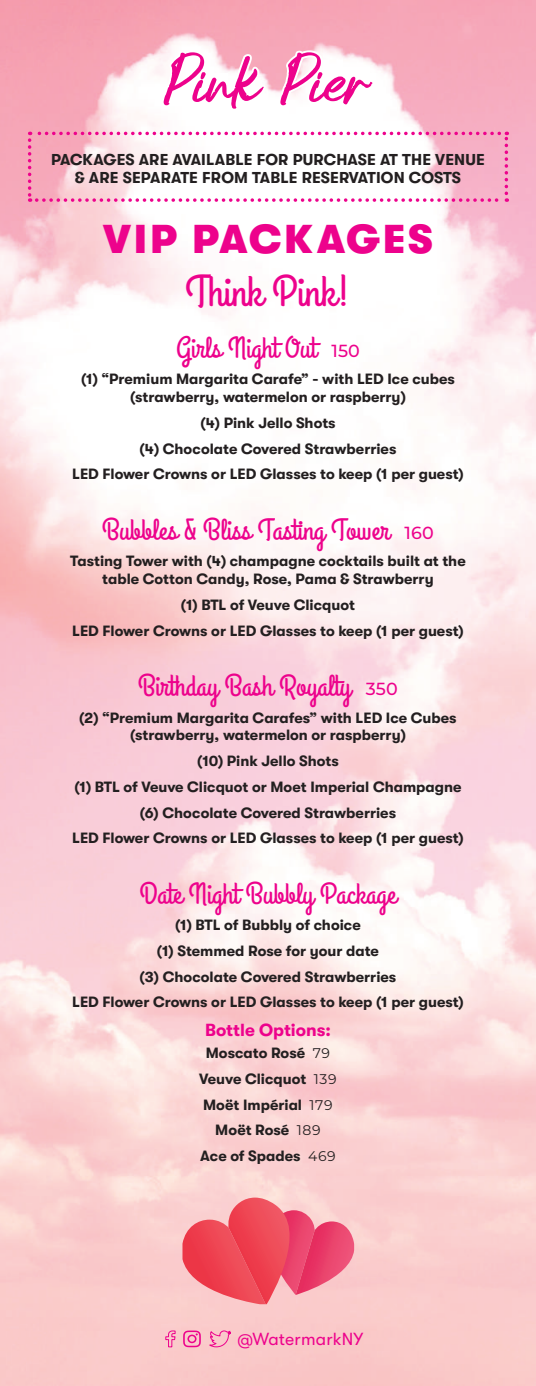
<style>
.page{position:relative;width:536px;height:1386px;background:#fff}
.page>*{position:absolute;margin:0;border:0;box-sizing:border-box;transform-origin:0 0}
.t1{font:43.75px "Grand Hotel";color:#ed028c}
.t2{font:900 40.25px "GT Walsheim Pro";letter-spacing:.07em;color:#ed028c}
.t3{font:29.75px "Grand Hotel";color:#ed028c}
.t4{font:700 17.5px "GT Walsheim Pro";color:#ed028c}
.t5{font:17.5px "GT Walsheim Pro";letter-spacing:.01em;color:#ed028c}
.t6{font:700 15.75px/18.9px "GT Walsheim Pro";letter-spacing:.01em;color:#231f20;text-align:center}
.t7{font:700 14.88px/25.7px "GT Walsheim Pro";color:#231f20;text-align:center}
.s1{font-family:"Montserrat";font-weight:500;font-size:17.5px}
.s2{font-family:"Montserrat";font-weight:400;font-size:14px}
</style>
<div class="page">
<img style="left:0;top:0;width:536px;height:1386px">
<svg style="left:162px;top:50px;width:103px;height:61px"></svg>
<svg style="left:278px;top:50px;width:96px;height:57px"></svg>
<svg style="left:165px;top:1330px;width:11px;height:18px"></svg>
<svg style="left:183px;top:1330px;width:48px;height:18px"></svg>
<svg style="left:182px;top:1198px;width:172px;height:106px;background:#f17080"></svg>
<svg style="left:28px;top:132px;width:480px;height:70px"></svg>
<p class="t6" style="left:51px;top:150px;width:435px">PACKAGES ARE AVAILABLE FOR PURCHASE AT THE VENUE &amp; ARE SEPARATE FROM TABLE RESERVATION COSTS</p>
<h2 class="t2" style="left:103px;top:216px;width:331px">VIP PACKAGES</h2>
<h1 class="t1" style="left:185px;top:264px;width:166px">Think Pink!</h1>
<h3 class="t3" style="left:176px;top:329px;width:185px">Girls Night Out <span class="s1">150</span></h3>
<p class="t7" style="left:81px;top:370px;width:375px;line-height:17.8px">(1) “Premium Margarita Carafe” - with LED Ice cubes (strawberry, watermelon or raspberry)</p>
<p class="t7" style="left:72px;top:410px;width:393px">(4) Pink Jello Shots<br>(4) Chocolate Covered Strawberries<br>LED Flower Crowns or LED Glasses to keep (1 per guest)</p>
<h3 class="t3" style="left:102px;top:511px;width:333px">Bubbles &amp; Bliss Tasting Tower <span class="s1">160</span></h3>
<p class="t7" style="left:70px;top:552px;width:397px;line-height:17.8px">Tasting Tower with (4) champagne cocktails built at the table Cotton Candy, Rose, Pama &amp; Strawberry</p>
<p class="t7" style="left:72px;top:592px;width:393px">(1) BTL of Veuve Clicquot<br>LED Flower Crowns or LED Glasses to keep (1 per guest)</p>
<h3 class="t3" style="left:138px;top:667px;width:261px">Birthday Bash Royalty <span class="s1">350</span></h3>
<p class="t7" style="left:79px;top:708px;width:379px;line-height:17.8px">(2) “Premium Margarita Carafes” with LED Ice Cubes (strawberry, watermelon or raspberry)</p>
<p class="t7" style="left:72px;top:748px;width:393px">(10) Pink Jello Shots<br>(1) BTL of Veuve Clicquot or Moet Imperial Champagne (6) Chocolate Covered Strawberries<br>LED Flower Crowns or LED Glasses to keep (1 per guest)</p>
<h3 class="t3" style="left:140px;top:874px;width:258px">Date Night Bubbly Package</h3>
<p class="t7" style="left:72px;top:912px;width:393px">(1) BTL of Bubbly of choice<br>(1) Stemmed Rose for your date<br>(3) Chocolate Covered Strawberries<br>LED Flower Crowns or LED Glasses to keep (1 per guest)</p>
<p class="t4" style="left:205px;top:1020px;width:127px">Bottle Options:</p>
<p class="t7" style="left:199px;top:1040px;width:139px">Moscato Rosé <span class="s2">79<br></span>Veuve Clicquot <span class="s2">139<br></span>Moët Impérial <span class="s2">179<br></span>Moët Rosé <span class="s2">189<br></span>Ace of Spades <span class="s2">469</span></p>
<p class="t5" style="left:237px;top:1329px;width:127px">@WatermarkNY</p>
</div>
